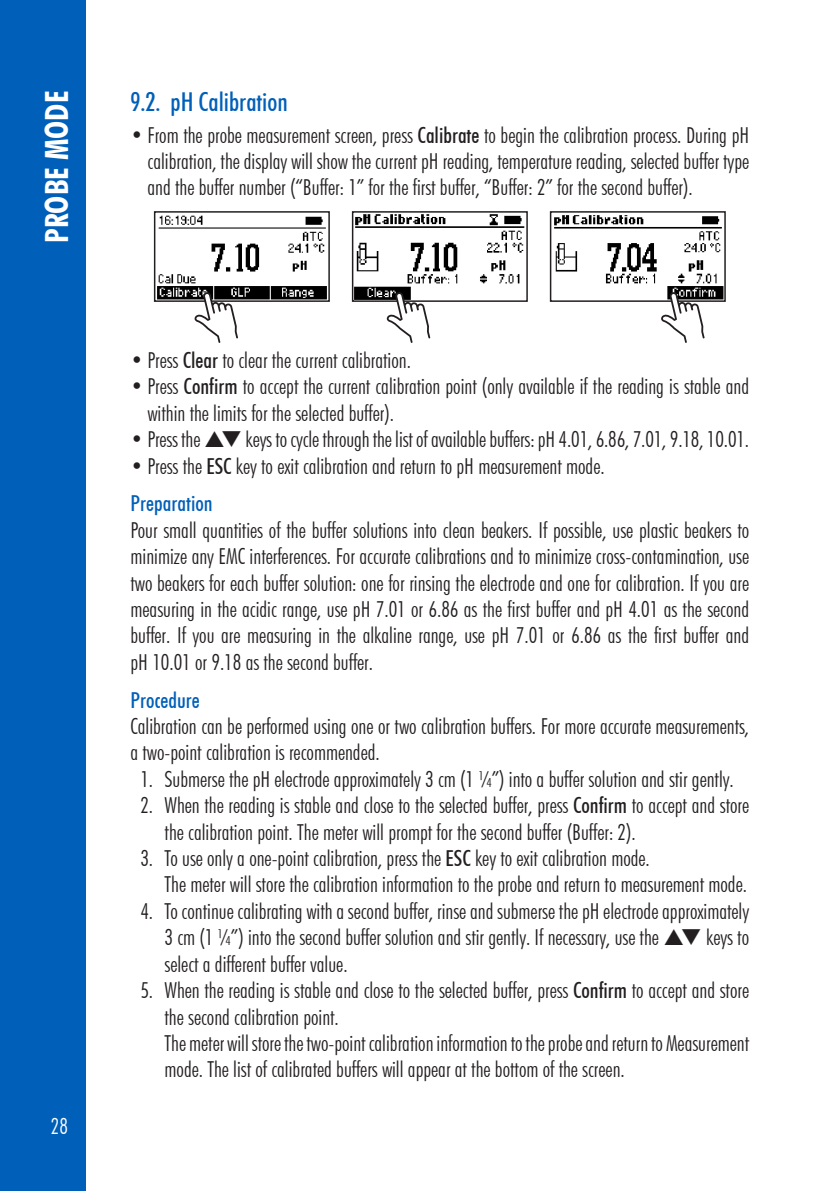
<style>
.page{position:relative;width:840px;height:1191px;background:#fff}
.page>*{position:absolute;margin:0;border:0;box-sizing:border-box;transform-origin:0 0}
.t1{font:700 condensed 32px "Futura BT";color:#fff}
.t2{font:500 condensed 26px "Futura BT";color:#005fb9}
.t3{font:300 condensed 22px/26.4px "Futura BT";color:#231f20}
.t4{font:500 condensed 22px "Futura BT";letter-spacing:.005em;color:#005fb9}
.t5{font:300 condensed 22px "Futura BT";color:#fff}
.s1{font-weight:500}
.s2{font-weight:500;color:#005fb9}
</style>
<div class="page">
<div style="left:0;top:0;width:85px;height:1191px;background:#005fb9"></div>
<img style="left:157px;top:215px;width:169px;height:84px">
<div style="left:154px;top:211px;width:175px;height:91px;border:2px solid #231f20"></div>
<img style="left:354px;top:214px;width:170px;height:85px">
<div style="left:351px;top:211px;width:176px;height:91px;border:2px solid #231f20"></div>
<img style="left:554px;top:215px;width:168px;height:84px">
<div style="left:549px;top:211px;width:176px;height:91px;border:2px solid #231f20"></div>
<svg style="left:194px;top:292px;width:44px;height:51px"></svg>
<svg style="left:386px;top:292px;width:44px;height:51px"></svg>
<svg style="left:660px;top:292px;width:44px;height:51px"></svg>
<h1 class="t1" style="left:37px;top:243px;width:152px;rotate:-90deg">Probe Mode</h1>
<p class="t2" style="left:130px;top:85px;width:159px">9.2. pH Calibration</p>
<p class="t3" style="left:147px;top:121px;width:602px;text-align:justify;text-indent:-17px">• From the probe measurement screen, press <span class="s1">Calibrate</span> to begin the calibration process. During pH calibration, the display will show the current pH reading, temperature reading, selected buffer type and the buffer number (“Buffer: 1” for the first buffer, “Buffer: 2” for the second buffer).</p>
<p class="t5" style="left:51px;top:1113px;width:19px">28</p>
<p class="t3" style="left:130px;top:347px;width:282px">• Press <span class="s1">Clear</span> to clear the current calibration.</p>
<p class="t3" style="left:147px;top:373px;width:602px;text-indent:-17px">• Press <span class="s1">Confirm</span> to accept the current calibration point (only available if the reading is stable and within the limits for the selected buffer).</p>
<p class="t3" style="left:130px;top:426px;width:620px">• Press the ❑ keys to cycle through the list of available buffers: pH 4.01, 6.86, 7.01, 9.18, 10.01.</p>
<p class="t3" style="left:130px;top:447px;width:475px;line-height:37.8px">• Press the <span class="s1">ESC</span> key to exit calibration and return to pH measurement mode.<br><span class="s2">Preparation</span></p>
<p class="t3" style="left:130px;top:516px;width:619px;text-align:justify">Pour small quantities of the buffer solutions into clean beakers. If possible, use plastic beakers to minimize any EMC interferences. For accurate calibrations and to minimize cross-contamination, use two beakers for each buffer solution: one for rinsing the electrode and one for calibration. If you are measuring in the acidic range, use pH 7.01 or 6.86 as the first buffer and pH 4.01 as the second buffer. If you are measuring in the alkaline range, use pH 7.01 or 6.86 as the first buffer and pH 10.01 or 9.18 as the second buffer.</p>
<p class="t4" style="left:130px;top:686px;width:71px">Procedure</p>
<p class="t3" style="left:130px;top:713px;width:619px">Calibration can be performed using one or two calibration buffers. For more accurate measurements, a two-point calibration is recommended.</p>
<p class="t3" style="left:140px;top:765px;width:594px">1. Submerse the pH electrode approximately 3 cm (1 ¼”) into a buffer solution and stir gently.</p>
<p class="t3" style="left:164px;top:792px;width:585px;text-indent:-24px">2. When the reading is stable and close to the selected buffer, press <span class="s1">Confirm</span> to accept and store the calibration point. The meter will prompt for the second buffer (Buffer: 2).</p>
<p class="t3" style="left:164px;top:845px;width:583px;text-indent:-24px">3. To use only a one‑point calibration, press the <span class="s1">ESC</span> key to exit calibration mode.<br>The meter will store the calibration information to the probe and return to measurement mode.</p>
<p class="t3" style="left:164px;top:897px;width:585px;text-align:justify;text-indent:-24px">4. To continue calibrating with a second buffer, rinse and submerse the pH electrode approximately 3 cm (1 ¼”) into the second buffer solution and stir gently. If necessary, use the ❑ keys to select a different buffer value.</p>
<p class="t3" style="left:164px;top:977px;width:585px;text-indent:-24px">5. When the reading is stable and close to the selected buffer, press <span class="s1">Confirm</span> to accept and store the second calibration point.<br>The meter will store the two-point calibration information to the probe and return to Measurement mode. The list of calibrated buffers will appear at the bottom of the screen.</p>
</div>
